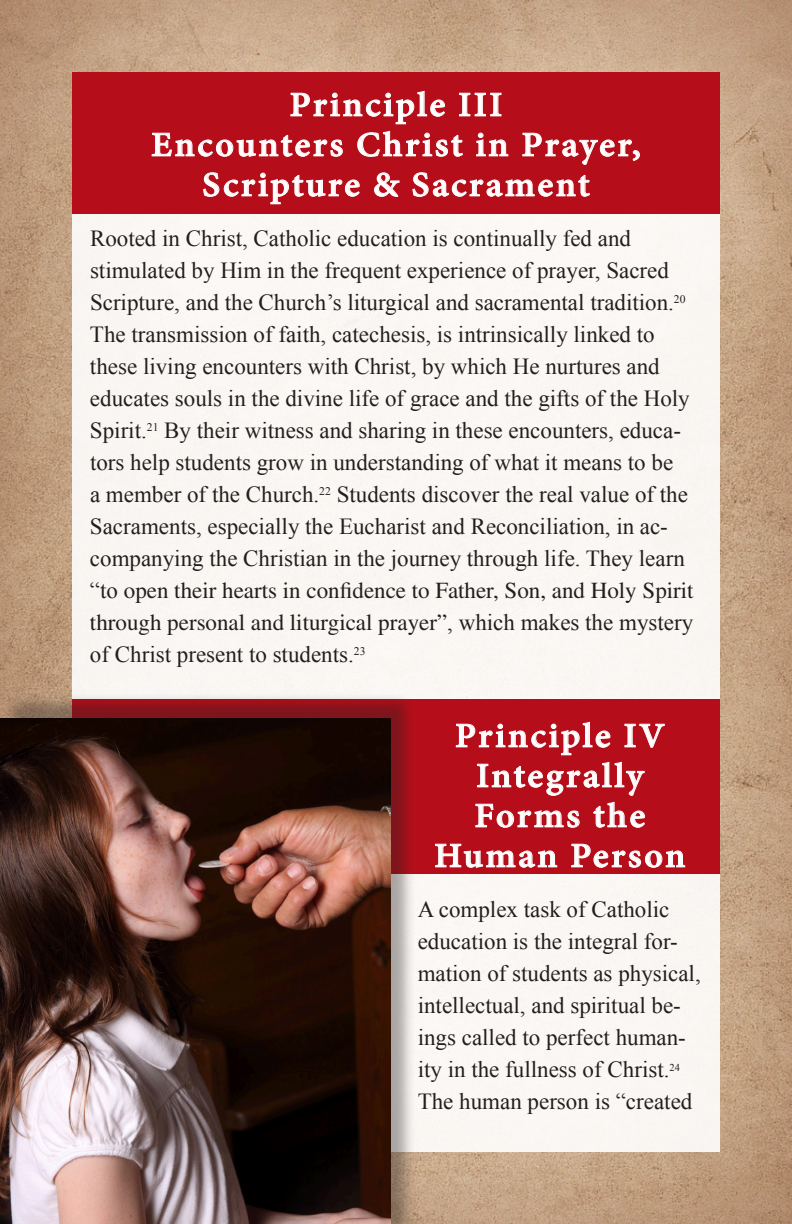
<style>
.page{position:relative;width:792px;height:1224px;background:#fff}
.page>*{position:absolute;margin:0;border:0;box-sizing:border-box;transform-origin:0 0}
.t1{font:700 37.8px/40px "Adobe Devanagari";letter-spacing:.06em;color:#fff;text-align:center;scale:1.05 1}
.t2{font:23px/32px "Times New Roman";color:#231f20}
.t3{font:23px/32px "Times";color:#231f20}
.s1{font-family:"Times New Roman"}
</style>
<div class="page">
<div style="left:0;top:0;width:792px;height:1224px;background:#a47556;opacity:.97"></div>
<div style="left:72px;top:72px;width:648px;height:1080px;background:#faf7f3"></div>
<div style="left:72px;top:72px;width:648px;height:141px;background:#b50e1a"></div>
<div style="left:72px;top:700px;width:648px;height:174px;background:#b50e1a"></div>
<div style="left:3px;top:693px;width:413px;height:531px;background:#231f20;opacity:.38"></div>
<img style="left:0;top:719px;width:391px;height:505px">
<svg style="left:151px;top:90px;width:358px;height:67px"></svg>
<svg style="left:522px;top:132px;width:118px;height:33px"></svg>
<svg style="left:203px;top:172px;width:157px;height:33px"></svg>
<svg style="left:374px;top:172px;width:26px;height:25px"></svg>
<svg style="left:412px;top:172px;width:178px;height:25px"></svg>
<svg style="left:455px;top:721px;width:210px;height:107px"></svg>
<svg style="left:435px;top:843px;width:123px;height:25px"></svg>
<svg style="left:571px;top:843px;width:115px;height:25px"></svg>
<h1 class="t1" style="left:151px;top:89px;width:468px">Principle III<br>Encounters Christ in Prayer,<br>Scripture &amp; Sacrament</h1>
<p class="t2" style="left:90px;top:222px;width:601px">Rooted in Christ, Catholic education is continually fed and stimulated by Him in the frequent experience of prayer, Sacred Scripture, and the Church’s liturgical and sacramental tradition.<sup>20<br></sup>The transmission of faith, catechesis, is intrinsically linked to these living encounters with Christ, by which He nurtures and educates souls in the divine life of grace and the gifts of the Holy Spirit.<sup>21</sup> By their witness and sharing in these encounters, educa&shy;tors help students grow in understanding of what it means to be<br>a member of the Church.<sup>22</sup> Students discover the real value of the Sacraments, especially the Eucharist and Reconciliation, in ac&shy;companying the Christian in the journey through life. They learn</p>
<p class="t3" style="left:90px;top:574px;width:605px"><span class="s1">“to</span> open their hearts in confidence to Father, Son, and Holy Spirit through personal and liturgical prayer”<span class="s1">, which makes the mystery</span></p>
<p class="t2" style="left:90px;top:638px;width:277px">of Christ present to students.<sup>23</sup></p>
<h1 class="t1" style="left:434px;top:720px;width:241px">Principle IV<br>Integrally<br>Forms the<br>Human Person</h1>
<p class="t2" style="left:418px;top:893px;width:285px">A complex task of Catholic education is the integral for&shy;mation of students as physical, intellectual, and spiritual be&shy;ings called to perfect human&shy;ity in the fullness of Christ.<sup>24<br></sup>The human person is “created</p>
</div>
